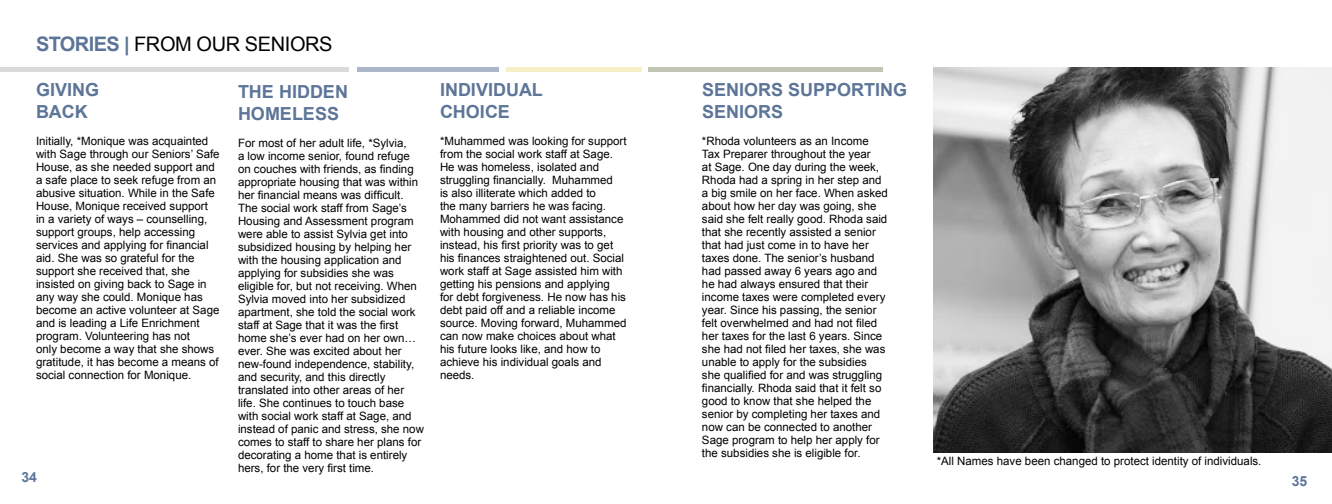
<style>
.page{position:relative;width:1332px;height:504px;background:#fff}
.page>*{position:absolute;margin:0;border:0;box-sizing:border-box;transform-origin:0 0}
.t1{font:20px "Arial";letter-spacing:-.02em;color:#000}
.t2{font:700 18px/21.6px "Arial";color:#5c7598}
.t3{font:700 14px "Arial";color:#5c7598}
.t4{font:11.5px/13px "Arial";color:#000}
.s1{font-weight:700;color:#5c7598}
</style>
<div class="page">
<div style="left:506px;top:67px;width:135px;height:5px;background:#f7f0c7"></div>
<div style="left:648px;top:67px;width:234px;height:5px;background:#c2c4b6"></div>
<div style="left:357px;top:67px;width:142px;height:5px;background:#abb7c8"></div>
<div style="left:0;top:67px;width:348px;height:5px;background:#dadadb"></div>
<img style="left:934px;top:67px;width:398px;height:385px">
<h1 class="t1" style="left:36px;top:30px;width:298px"><span class="s1">STORIES |</span> FROM OUR SENIORS</h1>
<h2 class="t2" style="left:238px;top:82px;width:111px">THE HIDDEN<br>HOMELESS</h2>
<p class="t4" style="left:238px;top:137px;width:188px">For most of her adult life, *Sylvia,<br>a low income senior, found refuge on couches with friends, as finding appropriate housing that was within her financial means was difficult.<br>The social work staff from Sage’s Housing and Assessment program were able to assist Sylvia get into subsidized housing by helping her with the housing application and applying for subsidies she was eligible for, but not receiving. When Sylvia moved into her subsidized apartment, she told the social work staff at Sage that it was the first home she’s ever had on her own… ever. She was excited about her new-found independence, stability, and security, and this directly translated into other areas of her life. She continues to touch base with social work staff at Sage, and instead of panic and stress, she now comes to staff to share her plans for decorating a home that is entirely hers, for the very first time.</p>
<h2 class="t2" style="left:36px;top:80px;width:65px">GIVING<br>BACK</h2>
<p class="t4" style="left:36px;top:135px;width:185px">Initially, *Monique was acquainted with Sage through our Seniors’ Safe<br>House, as she needed support and a safe place to seek refuge from an abusive situation. While in the Safe<br>House, Monique received support in a variety of ways – counselling, support groups, help accessing services and applying for financial aid. She was so grateful for the support she received that, she insisted on giving back to Sage in any way she could. Monique has become an active volunteer at Sage and is leading a Life Enrichment program. Volunteering has not<br>only become a way that she shows gratitude, it has become a means of social connection for Monique.</p>
<h2 class="t2" style="left:702px;top:80px;width:207px">SENIORS SUPPORTING<br>SENIORS</h2>
<p class="t4" style="left:702px;top:135px;width:188px">*Rhoda volunteers as an Income Tax Preparer throughout the year<br>at Sage. One day during the week, Rhoda had a spring in her step and a big smile on her face. When asked about how her day was going, she said she felt really good. Rhoda said that she recently assisted a senior that had just come in to have her taxes done. The senior’s husband had passed away 6 years ago and he had always ensured that their income taxes were completed every year. Since his passing, the senior felt overwhelmed and had not filed her taxes for the last 6 years. Since she had not filed her taxes, she was unable to apply for the subsidies she qualified for and was struggling financially. Rhoda said that it felt so good to know that she helped the senior by completing her taxes and now can be connected to another Sage program to help her apply for the subsidies she is eligible for.</p>
<h2 class="t2" style="left:440px;top:80px;width:104px">INDIVIDUAL<br>CHOICE</h2>
<p class="t4" style="left:440px;top:135px;width:188px">*Muhammed was looking for support from the social work staff at Sage.<br>He was homeless, isolated and struggling financially. Muhammed<br>is also illiterate which added to<br>the many barriers he was facing.<br>Mohammed did not want assistance with housing and other supports, instead, his first priority was to get his finances straightened out. Social work staff at Sage assisted him with getting his pensions and applying<br>for debt forgiveness. He now has his debt paid off and a reliable income source. Moving forward, Muhammed can now make choices about what his future looks like, and how to achieve his individual goals and needs.</p>
<p class="t4" style="left:937px;top:454px;width:326px">*All Names have been changed to protect identity of individuals.</p>
<p class="t3" style="left:21px;top:468px;width:17px">34</p>
<p class="t3" style="left:1292px;top:472px;width:17px">35</p>
</div>
